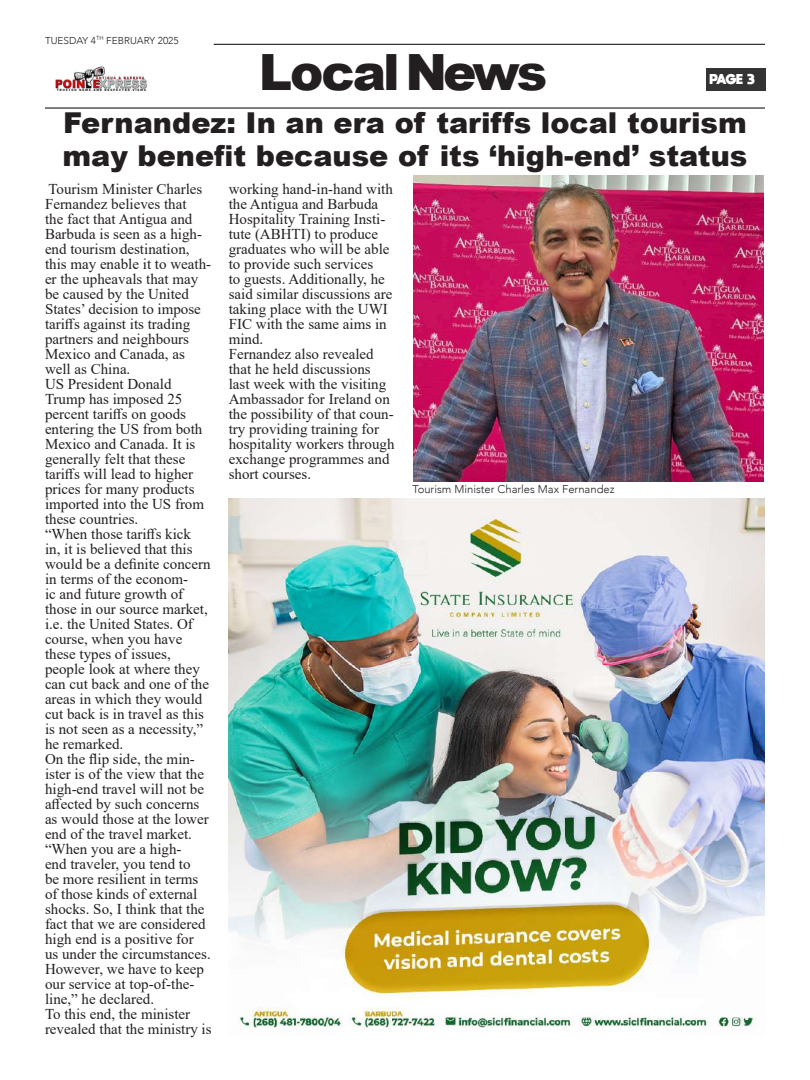
<style>
.page{position:relative;width:810px;height:1080px;background:#fff}
.page>*{position:absolute;margin:0;border:0;box-sizing:border-box;transform-origin:0 0}
.t1{font:900 50px "Arial";letter-spacing:-.06em;color:#231f20}
.t2{font:900 28.75px/33.1px "Arial";color:#231f20}
.t3{font:15px/15px "Times New Roman";color:#231f20}
.t4{font:300 11.25px "Avenir";color:#231f20}
.t5{font:300 10px "Avenir";color:#231f20}
.t6{font:800 10px "moon get";color:#fff}
</style>
<div class="page">
<hr style="left:45px;top:107px;width:720px;height:2px;background:#333">
<hr style="left:214px;top:44px;width:551px;height:1px;background:#333">
<div style="left:706px;top:68px;width:60px;height:23px;background:#333"></div>
<img style="left:55px;top:66px;width:92px;height:25px">
<img style="left:229px;top:499px;width:536px;height:529px">
<img style="left:414px;top:175px;width:349px;height:306px">
<p class="t5" style="left:45px;top:34px;width:135px">TUESDAY 4<sup>TH</sup> FEBRUARY 2025</p>
<h1 class="t1" style="left:259px;top:36px;width:290px">Local News</h1>
<p class="t6" style="left:710px;top:72px;width:46px">PAGE 3</p>
<h2 class="t2" style="left:63px;top:105px;width:686px">Fernandez: In an era of tariffs local tourism may benefit because of its ‘high-end’ status</h2>
<p class="t3" style="left:45px;top:181px;width:168px">Tourism Minister Charles<br>Fernandez believes that<br>the fact that Antigua and<br>Barbuda is seen as a high&shy;end tourism destination, this may enable it to weath&shy;er the upheavals that may be caused by the United<br>States’ decision to impose tariffs against its trading partners and neighbours<br>Mexico and Canada, as well as China.<br>US President Donald<br>Trump has imposed 25 percent tariffs on goods entering the US from both<br>Mexico and Canada. It is generally felt that these tariffs will lead to higher prices for many products imported into the US from these countries.<br>“When those tariffs kick<br>in, it is believed that this would be a definite concern in terms of the econom-<br>ic and future growth of those in our source market, i.e. the United States. Of course, when you have these types of issues, people look at where they can cut back and one of the areas in which they would cut back is in travel as this is not seen as a necessity,” he remarked.<br>On the flip side, the min&shy;ister is of the view that the high-end travel will not be affected by such concerns as would those at the lower end of the travel market. “When you are a high-<br>end traveler, you tend to<br>be more resilient in terms of those kinds of external shocks. So, I think that the fact that we are considered high end is a positive for<br>us under the circumstances.<br>However, we have to keep our service at top-of-the&shy;line,” he declared.<br>To this end, the minister revealed that the ministry is</p>
<p class="t3" style="left:229px;top:181px;width:167px">working hand-in-hand with the Antigua and Barbuda<br>Hospitality Training Insti&shy;tute (ABHTI) to produce graduates who will be able to provide such services<br>to guests. Additionally, he said similar discussions are taking place with the UWI<br>FIC with the same aims in mind.<br>Fernandez also revealed that he held discussions last week with the visiting<br>Ambassador for Ireland on the possibility of that coun&shy;try providing training for hospitality workers through exchange programmes and short courses.</p>
<p class="t4" style="left:412px;top:482px;width:204px">Tourism Minister Charles Max Fernandez</p>
</div>
